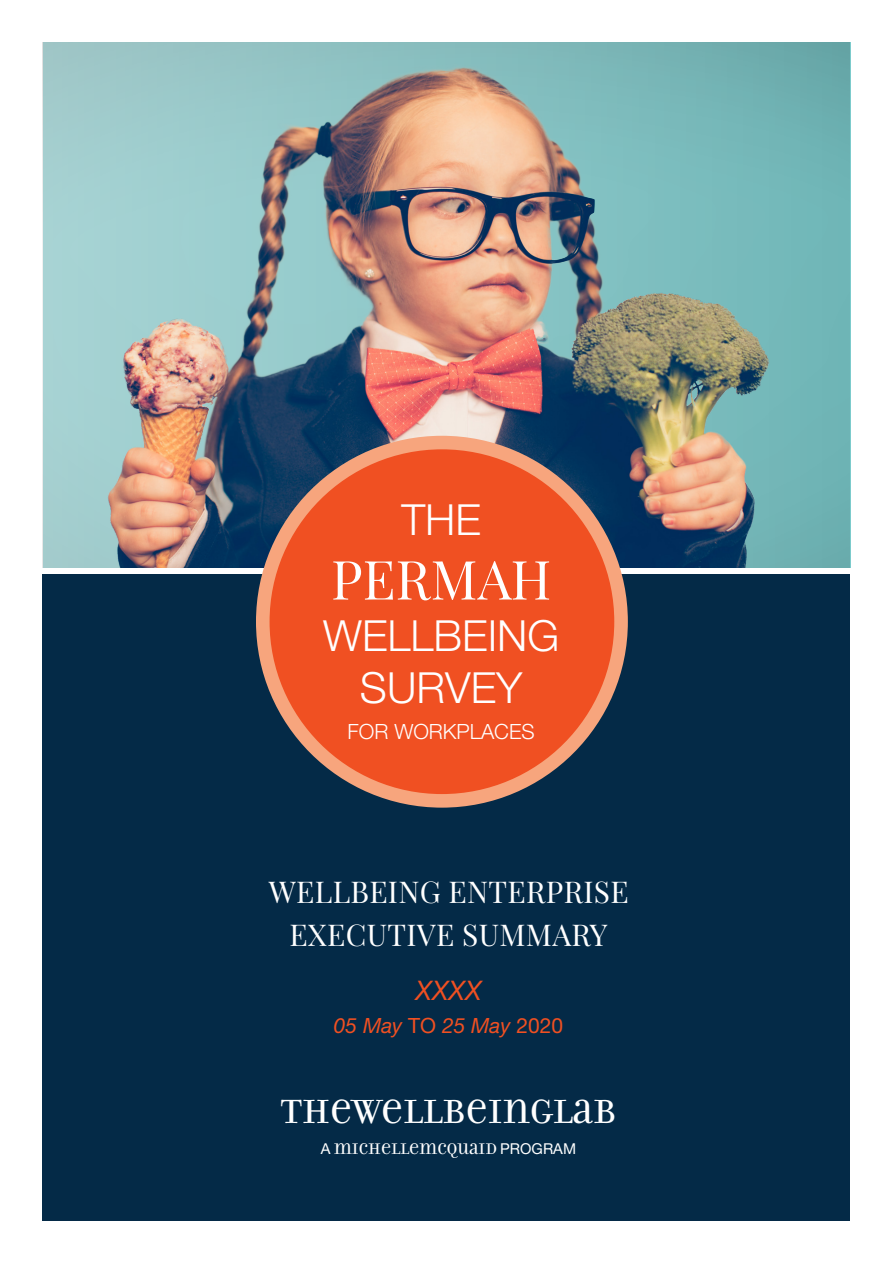
<style>
.page{position:relative;width:893px;height:1263px;background:#fff}
.page>*{position:absolute;margin:0;border:0;box-sizing:border-box;transform-origin:0 0}
.t1{font:54px "Playfair Display";color:#fff}
.t2{font:300 42.9px "Helvetica Neue LT Std";color:#fff}
.t3{font:36px "Filosofia Unicase OT";color:#fff}
.t4{font:30px/43.2px "Playfair Display";letter-spacing:.01em;color:#fff;text-align:center}
.t5{font:italic 27px "Helvetica Neue LT Std";color:#f05022}
.t6{font:italic 21px "Helvetica Neue LT Std";color:#f05022}
.t7{font:300 21px "Helvetica Neue LT Std";color:#fff}
.t8{font:16.5px "Filosofia Unicase OT";color:#fff}
.s1{font-style:normal}
.s2{font-family:"Helvetica Neue LT Std";font-size:15px}
</style>
<div class="page">
<div style="left:43px;top:574px;width:807px;height:646px;background:#042a47"></div>
<div style="left:43px;top:43px;width:807px;height:525px;background:linear-gradient(to right,#a3cbcb,#69acad)"></div>
<img style="left:90px;top:56px;width:696px;height:512px">
<div style="left:256px;top:436px;width:372px;height:372px;background:#f7a57d;border-radius:50%"></div>
<div style="left:270px;top:449px;width:344px;height:345px;background:#f05022;border-radius:50%"></div>
<p class="t2" style="left:401px;top:493px;width:81px">THE</p>
<p class="t1" style="left:331px;top:546px;width:222px">PERMAH</p>
<p class="t2" style="left:323px;top:610px;width:238px">WELLBEING</p>
<p class="t2" style="left:360px;top:661px;width:164px">SURVEY</p>
<p class="t7" style="left:348px;top:718px;width:189px">FOR WORKPLACES</p>
<p class="t4" style="left:269px;top:870px;width:361px">WELLBEING ENTERPRISE<br>EXECUTIVE SUMMARY</p>
<p class="t5" style="left:415px;top:974px;width:67px">XXXX</p>
<p class="t6" style="left:334px;top:1013px;width:231px">05 May <span class="s1">TO</span> 25 May <span class="s1">2020</span></p>
<p class="t3" style="left:281px;top:1092px;width:337px">THEWELLBEINGLAB</p>
<p class="t8" style="left:321px;top:1139px;width:257px"><span class="s2">A</span> MICHELLEMCQUAID <span class="s2">PROGRAM</span></p>
</div>
